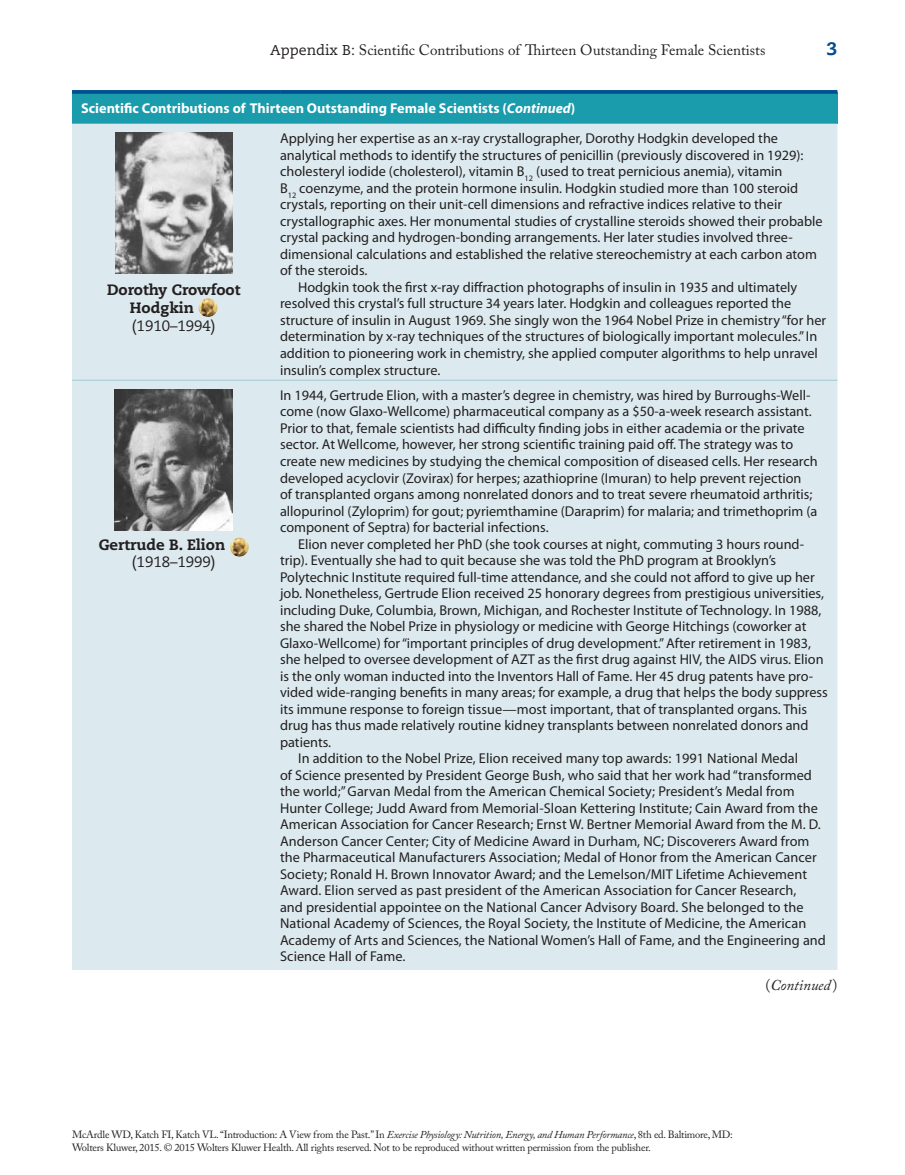
<style>
.page{position:relative;width:905px;height:1175px;background:#fff}
.page>*{position:absolute;margin:0;border:0;box-sizing:border-box;transform-origin:0 0}
.t1{font:800 18px "Caecilia";color:#004f92}
.t2{font:15px "Adobe Caslon Pro";color:#231f20}
.t3{font:800 15px/18px "Caecilia";color:#231f20}
.t4{font:15px "Caecilia";color:#231f20}
.t5{font:italic 15px "Adobe Caslon Pro";color:#231f20}
.t6{font:14.25px/16.5px "Myriad Pro";color:#231f20}
.t7{font:700 14.25px "Myriad Pro";color:#fff}
.t8{font:10.5px/13.5px "Adobe Caslon Pro";letter-spacing:-.02em;color:#231f20}
.s1{font-family:"Caecilia";font-size:14.25px}
.s2{font-style:italic}
.s3{font-style:normal}
</style>
<div class="page">
<div style="left:72px;top:92px;width:765px;height:32px;background:#1a9cac"></div>
<div style="left:72px;top:124px;width:765px;height:846px;background:#dceaef"></div>
<hr style="left:72px;top:380px;width:208px;height:1px;background:#a9ced7">
<hr style="left:280px;top:380px;width:557px;height:1px;background:#a9ced7">
<hr style="left:72px;top:90px;width:208px;height:4px;background:#004f92">
<hr style="left:280px;top:90px;width:557px;height:4px;background:#004f92">
<img style="left:115px;top:133px;width:117px;height:141px">
<img style="left:198px;top:298px;width:20px;height:19px">
<img style="left:115px;top:389px;width:118px;height:142px">
<img style="left:230px;top:537px;width:19px;height:19px">
<p class="t2" style="left:270px;top:41px;width:496px"><span class="s1">Appendix B:</span> Scientific Contributions of Thirteen Outstanding Female Scientists</p>
<p class="t1" style="left:826px;top:37px;width:12px">3</p>
<p class="t7" style="left:81px;top:100px;width:496px">Scientific Contributions of Thirteen Outstanding Female Scientists (<span class="s2">Continued</span>)</p>
<p class="t3" style="left:130px;top:281px;width:112px;text-indent:-23px">Dorothy Crowfoot<br>Hodgkin</p>
<p class="t4" style="left:132px;top:317px;width:85px">(1910–1994)</p>
<p class="t3" style="left:99px;top:536px;width:128px">Gertrude B. Elion</p>
<p class="t4" style="left:132px;top:553px;width:85px">(1918–1999)</p>
<p class="t6" style="left:280px;top:131px;width:499px">Applying her expertise as an x-ray crystallographer, Dorothy Hodgkin developed the</p>
<p class="t6" style="left:280px;top:147px;width:525px">analytical methods to identify the structures of penicillin (previously discovered in 1929):</p>
<p class="t6" style="left:280px;top:164px;width:504px">cholesteryl iodide (cholesterol), vitamin B<sub>12</sub> (used to treat pernicious anemia), vitamin</p>
<p class="t6" style="left:280px;top:180px;width:520px">B<sub>12</sub> coenzyme, and the protein hormone insulin. Hodgkin studied more than 100 steroid</p>
<p class="t6" style="left:280px;top:197px;width:503px">crystals, reporting on their unit-cell dimensions and refractive indices relative to their</p>
<p class="t6" style="left:280px;top:213px;width:544px">crystallographic axes. Her monumental studies of crystalline steroids showed their probable</p>
<p class="t6" style="left:280px;top:230px;width:514px">crystal packing and hydrogen-bonding arrangements. Her later studies involved three-</p>
<p class="t6" style="left:280px;top:246px;width:538px">dimensional calculations and established the relative stereochemistry at each carbon atom</p>
<p class="t6" style="left:280px;top:263px;width:89px">of the steroids.</p>
<p class="t6" style="left:298px;top:279px;width:500px">Hodgkin took the first x-ray diffraction photographs of insulin in 1935 and ultimately</p>
<p class="t6" style="left:280px;top:296px;width:512px">resolved this crystal’s full structure 34 years later. Hodgkin and colleagues reported the</p>
<p class="t6" style="left:280px;top:312px;width:547px">structure of insulin in August 1969. She singly won the 1964 Nobel Prize in chemistry “for her</p>
<p class="t6" style="left:280px;top:329px;width:538px">determination by x-ray techniques of the structures of biologically important molecules.” In</p>
<p class="t6" style="left:280px;top:345px;width:539px">addition to pioneering work in chemistry, she applied computer algorithms to help unravel</p>
<p class="t6" style="left:280px;top:362px;width:162px">insulin’s complex structure.</p>
<p class="t6" style="left:280px;top:387px;width:539px">In 1944, Gertrude Elion, with a master’s degree in chemistry, was hired by Burroughs-Well&shy;come (now Glaxo-Wellcome) pharmaceutical company as a $50-a-week research assistant.<br>Prior to that, female scientists had difficulty finding jobs in either academia or the private sector. At Wellcome, however, her strong scientific training paid off. The strategy was to create new medicines by studying the chemical composition of diseased cells. Her research developed acyclovir (Zovirax) for herpes; azathioprine (Imuran) to help prevent rejection<br>of transplanted organs among nonrelated donors and to treat severe rheumatoid arthritis; allopurinol (Zyloprim) for gout; pyriemthamine (Daraprim) for malaria; and trimethoprim (a component of Septra) for bacterial infections.</p>
<p class="t6" style="left:298px;top:536px;width:507px">Elion never completed her PhD (she took courses at night, commuting 3 hours round-</p>
<p class="t6" style="left:280px;top:552px;width:497px">trip). Eventually she had to quit because she was told the PhD program at Brooklyn’s</p>
<p class="t6" style="left:280px;top:569px;width:536px">Polytechnic Institute required full-time attendance, and she could not afford to give up her</p>
<p class="t6" style="left:280px;top:585px;width:545px">job. Nonetheless, Gertrude Elion received 25 honorary degrees from prestigious universities,</p>
<p class="t6" style="left:280px;top:602px;width:543px">including Duke, Columbia, Brown, Michigan, and Rochester Institute of Technology. In 1988,</p>
<p class="t6" style="left:280px;top:618px;width:528px">she shared the Nobel Prize in physiology or medicine with George Hitchings (coworker at</p>
<p class="t6" style="left:280px;top:635px;width:532px">Glaxo-Wellcome) for “important principles of drug development.” After retirement in 1983,</p>
<p class="t6" style="left:280px;top:651px;width:545px">she helped to oversee development of AZT as the first drug against HIV, the AIDS virus. Elion</p>
<p class="t6" style="left:280px;top:668px;width:534px">is the only woman inducted into the Inventors Hall of Fame. Her 45 drug patents have pro-</p>
<p class="t6" style="left:280px;top:684px;width:549px">vided wide-ranging benefits in many areas; for example, a drug that helps the body suppress</p>
<p class="t6" style="left:280px;top:701px;width:528px">its immune response to foreign tissue—most important, that of transplanted organs. This</p>
<p class="t6" style="left:280px;top:717px;width:530px">drug has thus made relatively routine kidney transplants between nonrelated donors and</p>
<p class="t6" style="left:280px;top:734px;width:53px">patients.</p>
<p class="t6" style="left:298px;top:750px;width:501px">In addition to the Nobel Prize, Elion received many top awards: 1991 National Medal</p>
<p class="t6" style="left:280px;top:767px;width:533px">of Science presented by President George Bush, who said that her work had “transformed</p>
<p class="t6" style="left:280px;top:783px;width:516px">the world;” Garvan Medal from the American Chemical Society; President’s Medal from</p>
<p class="t6" style="left:280px;top:800px;width:539px">Hunter College; Judd Award from Memorial-Sloan Kettering Institute; Cain Award from the</p>
<p class="t6" style="left:280px;top:816px;width:542px">American Association for Cancer Research; Ernst W. Bertner Memorial Award from the M. D.</p>
<p class="t6" style="left:280px;top:833px;width:531px">Anderson Cancer Center; City of Medicine Award in Durham, NC; Discoverers Award from</p>
<p class="t6" style="left:280px;top:849px;width:538px">the Pharmaceutical Manufacturers Association; Medal of Honor from the American Cancer</p>
<p class="t6" style="left:280px;top:866px;width:528px">Society; Ronald H. Brown Innovator Award; and the Lemelson/MIT Lifetime Achievement</p>
<p class="t6" style="left:280px;top:882px;width:518px">Award. Elion served as past president of the American Association for Cancer Research,</p>
<p class="t6" style="left:280px;top:899px;width:525px">and presidential appointee on the National Cancer Advisory Board. She belonged to the</p>
<p class="t6" style="left:280px;top:915px;width:527px">National Academy of Sciences, the Royal Society, the Institute of Medicine, the American</p>
<p class="t6" style="left:280px;top:932px;width:547px">Academy of Arts and Sciences, the National Women’s Hall of Fame, and the Engineering and</p>
<p class="t6" style="left:280px;top:948px;width:127px">Science Hall of Fame.</p>
<p class="t5" style="left:765px;top:976px;width:73px"><span class="s3">(</span>Continued <span class="s3">)</span></p>
<p class="t8" style="left:72px;top:1127px;width:662px">McArdle WD, Katch FI, Katch VL. “Introduction: A View from the Past.” In <span class="s2">Exercise Physiology: Nutrition, Energy, and Human Performance</span>, 8th ed. Baltimore, MD:<br>Wolters Kluwer, 2015. © 2015 Wolters Kluwer Health. All rights reserved. Not to be reproduced without written permission from the publisher.</p>
</div>
